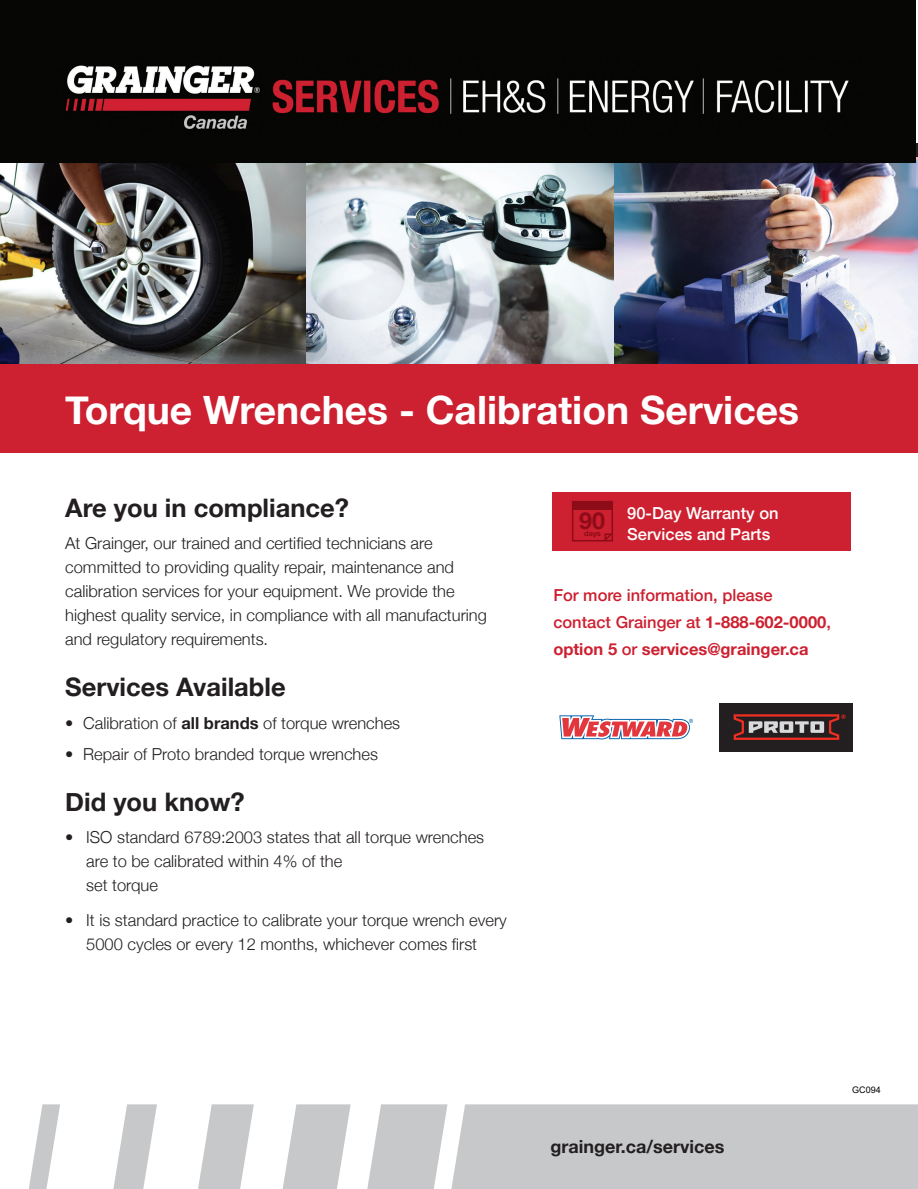
<style>
.page{position:relative;width:918px;height:1189px;background:#fff}
.page>*{position:absolute;margin:0;border:0;box-sizing:border-box;transform-origin:0 0}
.t1{font:700 39px "Helvetica Neue";color:#fff}
.t2{font:700 25.5px "Helvetica Neue";color:#231f20}
.t3{font:700 23.25px "Helvetica Neue";color:#8d0c18}
.t4{font:700 18px "Helvetica Neue";color:#231f20}
.t5{font:300 16.5px/24px "Helvetica Neue";color:#231f20}
.t6{font:500 16.5px/27px "Helvetica Neue";color:#cd2030}
.t7{font:500 16.5px/21px "Helvetica Neue";color:#fff}
.t8{font:9px "Arial";color:#000}
.t9{font:700 7.35px "Helvetica Neue";color:#8d0c18}
.s1{font-weight:700}
</style>
<div class="page">
<svg style="left:283px;top:1104px;width:68px;height:84px"></svg>
<svg style="left:198px;top:1104px;width:56px;height:84px"></svg>
<svg style="left:113px;top:1104px;width:44px;height:84px"></svg>
<svg style="left:29px;top:1104px;width:31px;height:84px"></svg>
<img style="left:0;top:163px;width:306px;height:201px">
<img style="left:306px;top:163px;width:308px;height:201px">
<img style="left:614px;top:157px;width:304px;height:207px">
<div style="left:0;top:0;width:916px;height:163px;background:#060604"></div>
<img style="left:65px;top:65px;width:784px;height:64px">
<div style="left:0;top:364px;width:918px;height:89px;background:#cd2030"></div>
<div style="left:552px;top:491px;width:298px;height:59px;background:#cd2030"></div>
<div style="left:573px;top:501px;width:39px;height:8px;background:#8d0c18"></div>
<div style="left:572px;top:501px;width:41px;height:40px;border:2px solid #8d0c18"></div>
<svg style="left:604px;top:532px;width:9px;height:10px"></svg>
<svg style="left:559px;top:715px;width:134px;height:24px"></svg>
<div style="left:720px;top:702px;width:133px;height:49px;background:#231f20"></div>
<svg style="left:734px;top:714px;width:112px;height:25px"></svg>
<div style="left:367px;top:1104px;width:551px;height:85px;background:#c7c8ca"></div>
<h1 class="t1" style="left:65px;top:379px;width:735px">Torque Wrenches - Calibration Services</h1>
<h2 class="t2" style="left:65px;top:487px;width:285px">Are you in compliance?</h2>
<p class="t5" style="left:65px;top:530px;width:423px">At Grainger, our trained and certified technicians are committed to providing quality repair, maintenance and calibration services for your equipment. We provide the highest quality service, in compliance with all manufacturing and regulatory requirements.</p>
<h2 class="t2" style="left:65px;top:667px;width:222px">Services Available</h2>
<p class="t5" style="left:65px;top:709px;width:336px">• Calibration of <span class="s1">all brands</span> of torque wrenches</p>
<p class="t5" style="left:65px;top:740px;width:314px">• Repair of Proto branded torque wrenches</p>
<h2 class="t2" style="left:65px;top:781px;width:181px">Did you know?</h2>
<p class="t5" style="left:86px;top:824px;width:399px;text-indent:-21px">• ISO standard 6789:2003 states that all torque wrenches are to be calibrated within 4% of the<br>set torque</p>
<p class="t5" style="left:65px;top:906px;width:443px;text-align:center">• It is standard practice to calibrate your torque wrench every<br>5000 cycles or every 12 months, whichever comes first</p>
<h3 class="t3" style="left:579px;top:502px;width:27px">90</h3>
<p class="t9" style="left:584px;top:528px;width:18px">days</p>
<p class="t7" style="left:627px;top:501px;width:153px">90-Day Warranty on<br>Services and Parts</p>
<p class="t6" style="left:553px;top:580px;width:279px">For more information, please contact Grainger at <span class="s1">1-888-602-0000</span>, <span class="s1">option 5</span> or <span class="s1">services@grainger.ca</span></p>
<p class="t4" style="left:550px;top:1132px;width:176px">grainger.ca/services</p>
<p class="t8" style="left:852px;top:1083px;width:30px">GC094</p>
</div>
